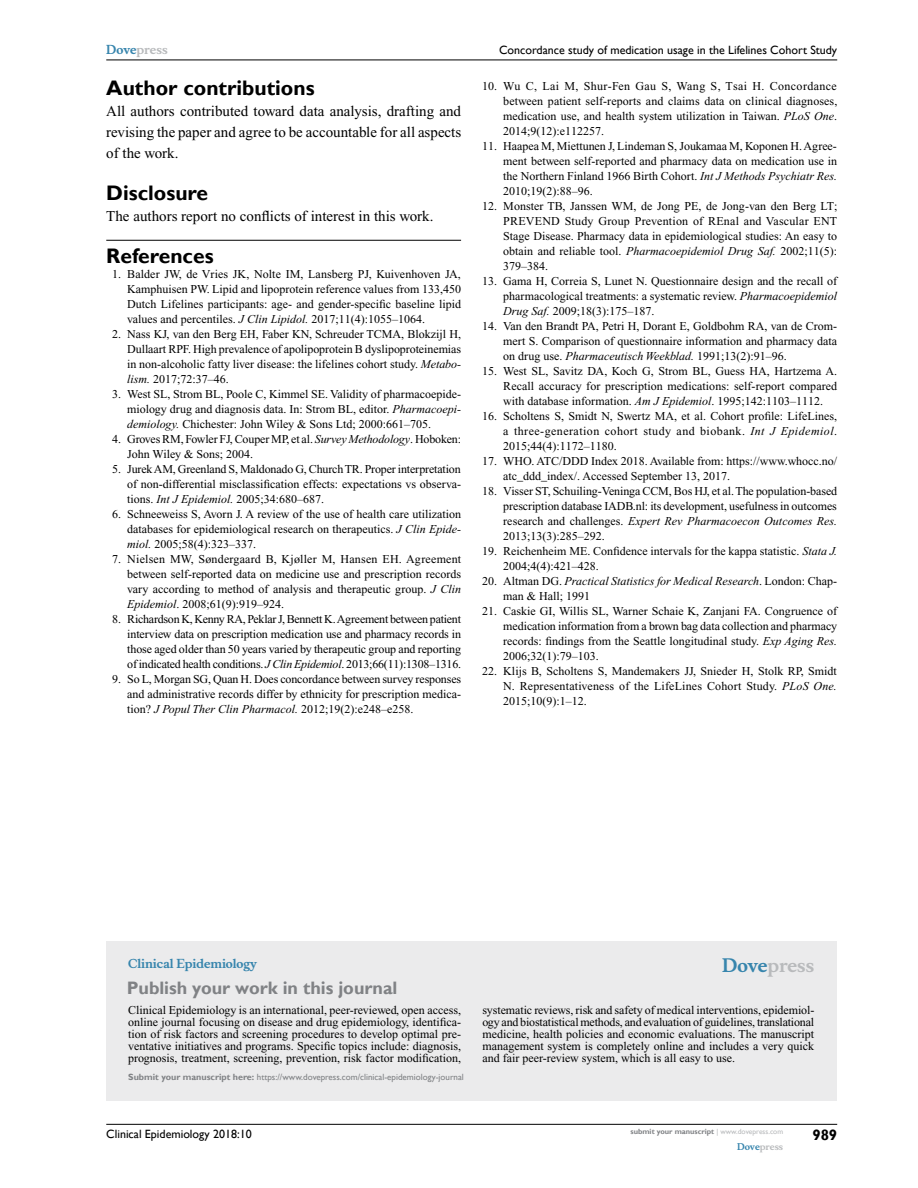
<style>
.page{position:relative;width:918px;height:1188px;background:#fff}
.page>*{position:absolute;margin:0;border:0;box-sizing:border-box;transform-origin:0 0}
.t1{font:700 21px "Gill Sans";color:#000}
.t2{font:700 18px "Gill Sans";color:#808285}
.t3{font:700 18px "Musee";color:#b8babc}
.t4{font:15px/21px "Times New Roman";color:#000;text-align:justify}
.t5{font:700 15px "Gill Sans";color:#000}
.t6{font:12px/15px "Times New Roman";color:#000;text-align:justify}
.t7{font:12px "Gill Sans";color:#000}
.t8{font:700 12px "Musee";color:#3785ad}
.t9{font:700 12px "Musee";color:#b8babc}
.t10{font:9px "Gill Sans";color:#808285}
.t11{font:700 9px "Musee";color:#b8babc}
.t12{font:700 7.5px "Gill Sans";color:#808285}
.s1{color:#3785ad}
.s2{font-style:italic}
.s3{font-weight:700}
.s4{font-weight:400;color:#b8babc}
</style>
<div class="page">
<div style="left:106px;top:941px;width:731px;height:159px;background:#ebebec"></div>
<hr style="left:106px;top:1124px;width:731px;height:1px;background:#000">
<hr style="left:106px;top:60px;width:731px;height:1px;background:#000">
<hr style="left:106px;top:240px;width:355px;height:1px;background:#000">
<p class="t9" style="left:106px;top:43px;width:63px"><span class="s1">Dove</span>press</p>
<h1 class="t1" style="left:106px;top:76px;width:210px">Author contributions</h1>
<p class="t4" style="left:106px;top:101px;width:357px">All authors contributed toward data analysis, drafting and revising the paper and agree to be accountable for all aspects of the work.</p>
<h1 class="t1" style="left:106px;top:181px;width:103px">Disclosure</h1>
<p class="t4" style="left:106px;top:206px;width:329px">The authors report no conflicts of interest in this work.</p>
<h1 class="t1" style="left:106px;top:244px;width:109px">References</h1>
<p class="t6" style="left:127px;top:267px;width:335px;text-indent:-15px">1. Balder JW, de Vries JK, Nolte IM, Lansberg PJ, Kuivenhoven JA, Kamphuisen PW. Lipid and lipoprotein reference values from 133,450<br>Dutch Lifelines participants: age- and gender-specific baseline lipid values and percentiles. <span class="s2">J Clin Lipidol.</span> 2017;11(4):1055–1064.</p>
<p class="t6" style="left:127px;top:327px;width:335px;text-indent:-15px">2. Nass KJ, van den Berg EH, Faber KN, Schreuder TCMA, Blokzijl H, Dullaart RPF. High prevalence of apolipoprotein B dyslipoproteinemias in non-alcoholic fatty liver disease: the lifelines cohort study. <span class="s2">Metabo&shy;lism.</span> 2017;72:37–46.</p>
<p class="t6" style="left:127px;top:387px;width:335px;text-indent:-15px">3. West SL, Strom BL, Poole C, Kimmel SE. Validity of pharmacoepide&shy;miology drug and diagnosis data. In: Strom BL, editor. <span class="s2">Pharmacoepi&shy;demiology.</span> Chichester: John Wiley &amp; Sons Ltd; 2000:661–705.</p>
<p class="t6" style="left:127px;top:432px;width:335px;text-indent:-15px">4. Groves RM, Fowler FJ, Couper MP, et al. <span class="s2">Survey Methodology</span>. Hoboken:<br>John Wiley &amp; Sons; 2004.</p>
<p class="t6" style="left:127px;top:462px;width:335px;text-indent:-15px">5. Jurek AM, Greenland S, Maldonado G, Church TR. Proper interpretation of non-differential misclassification effects: expectations vs observa&shy;tions. <span class="s2">Int J Epidemiol.</span> 2005;34:680–687.</p>
<p class="t6" style="left:127px;top:507px;width:335px;text-indent:-15px">6. Schneeweiss S, Avorn J. A review of the use of health care utilization databases for epidemiological research on therapeutics. <span class="s2">J Clin Epide&shy;miol.</span> 2005;58(4):323–337.</p>
<p class="t6" style="left:127px;top:552px;width:336px;text-indent:-15px">7. Nielsen MW, Søndergaard B, Kjøller M, Hansen EH. Agreement between self-reported data on medicine use and prescription records vary according to method of analysis and therapeutic group. <span class="s2">J Clin Epidemiol</span>. 2008;61(9):919–924.</p>
<p class="t6" style="left:127px;top:612px;width:335px;text-indent:-15px">8. Richardson K, Kenny RA, Peklar J, Bennett K. Agreement between patient interview data on prescription medication use and pharmacy records in those aged older than 50 years varied by therapeutic group and reporting of indicated health conditions. <span class="s2">J Clin Epidemiol</span>. 2013;66(11):1308–1316.</p>
<p class="t6" style="left:127px;top:672px;width:335px;text-indent:-15px">9. So L, Morgan SG, Quan H. Does concordance between survey responses and administrative records differ by ethnicity for prescription medica&shy;tion? <span class="s2">J Popul Ther Clin Pharmacol.</span> 2012;19(2):e248–e258.</p>
<p class="t7" style="left:499px;top:43px;width:340px">Concordance study of medication usage in the Lifelines Cohort Study</p>
<p class="t6" style="left:503px;top:79px;width:336px;text-indent:-21px">10. Wu C, Lai M, Shur-Fen Gau S, Wang S, Tsai H. Concordance between patient self-reports and claims data on clinical diagnoses, medication use, and health system utilization in Taiwan. <span class="s2">PLoS One</span>.<br>2014;9(12):e112257.</p>
<p class="t6" style="left:503px;top:139px;width:335px;text-indent:-21px">11. Haapea M, Miettunen J, Lindeman S, Joukamaa M, Koponen H. Agree&shy;ment between self-reported and pharmacy data on medication use in the Northern Finland 1966 Birth Cohort. <span class="s2">Int J Methods Psychiatr Res.<br></span>2010;19(2):88–96.</p>
<p class="t6" style="left:503px;top:199px;width:336px;text-indent:-21px">12. Monster TB, Janssen WM, de Jong PE, de Jong-van den Berg LT; PREVEND Study Group Prevention of REnal and Vascular ENT Stage Disease. Pharmacy data in epidemiological studies: An easy to obtain and reliable tool. <span class="s2">Pharmacoepidemiol Drug Saf.</span> 2002;11(5):<br>379–384.</p>
<p class="t6" style="left:503px;top:274px;width:335px;text-indent:-21px">13. Gama H, Correia S, Lunet N. Questionnaire design and the recall of pharmacological treatments: a systematic review. <span class="s2">Pharmacoepidemiol Drug Saf.</span> 2009;18(3):175–187.</p>
<p class="t6" style="left:503px;top:319px;width:335px;text-indent:-21px">14. Van den Brandt PA, Petri H, Dorant E, Goldbohm RA, van de Crom&shy;mert S. Comparison of questionnaire information and pharmacy data on drug use. <span class="s2">Pharmaceutisch Weekblad.</span> 1991;13(2):91–96.</p>
<p class="t6" style="left:503px;top:364px;width:335px;text-indent:-21px">15. West SL, Savitz DA, Koch G, Strom BL, Guess HA, Hartzema A.<br>Recall accuracy for prescription medications: self-report compared with database information. <span class="s2">Am J Epidemiol</span>. 1995;142:1103–1112.</p>
<p class="t6" style="left:503px;top:409px;width:335px;text-indent:-21px">16. Scholtens S, Smidt N, Swertz MA, et al. Cohort profile: LifeLines, a three-generation cohort study and biobank. <span class="s2">Int J Epidemiol</span>.<br>2015;44(4):1172–1180.</p>
<p class="t6" style="left:503px;top:454px;width:335px;text-indent:-21px">17. WHO. ATC/DDD Index 2018. Available from: https://www.whocc.no/ atc_ddd_index/. Accessed September 13, 2017.</p>
<p class="t6" style="left:503px;top:484px;width:335px;text-indent:-21px">18. Visser ST, Schuiling-Veninga CCM, Bos HJ, et al. The population-based prescription database IADB.nl: its development, usefulness in outcomes research and challenges. <span class="s2">Expert Rev Pharmacoecon Outcomes Res.<br></span>2013;13(3):285–292.</p>
<p class="t6" style="left:503px;top:544px;width:335px;text-indent:-21px">19. Reichenheim ME. Confidence intervals for the kappa statistic. <span class="s2">Stata J.<br></span>2004;4(4):421–428.</p>
<p class="t6" style="left:503px;top:574px;width:335px;text-indent:-21px">20. Altman DG. <span class="s2">Practical Statistics for Medical Research</span>. London: Chap&shy;man &amp; Hall; 1991</p>
<p class="t6" style="left:503px;top:604px;width:335px;text-indent:-21px">21. Caskie GI, Willis SL, Warner Schaie K, Zanjani FA. Congruence of medication information from a brown bag data collection and pharmacy records: findings from the Seattle longitudinal study. <span class="s2">Exp Aging Res.<br></span>2006;32(1):79–103.</p>
<p class="t6" style="left:503px;top:664px;width:335px;text-indent:-21px">22. Klijs B, Scholtens S, Mandemakers JJ, Snieder H, Stolk RP, Smidt N. Representativeness of the LifeLines Cohort Study. <span class="s2">PLoS One.<br></span>2015;10(9):1–12.</p>
<p class="t8" style="left:128px;top:956px;width:130px">Clinical Epidemiology</p>
<h2 class="t2" style="left:127px;top:977px;width:272px">Publish your work in this journal</h2>
<h2 class="t3" style="left:722px;top:955px;width:94px"><span class="s1">Dove</span>press</h2>
<p class="t6" style="left:128px;top:1004px;width:334px;line-height:12px">Clinical Epidemiology is an international, peer-reviewed, open access, online journal focusing on disease and drug epidemiology, identifica&shy;tion of risk factors and screening procedures to develop optimal pre&shy;ventative initiatives and programs. Specific topics include: diagnosis, prognosis, treatment, screening, prevention, risk factor modification,</p>
<p class="t6" style="left:482px;top:1004px;width:334px;line-height:12px">systematic reviews, risk and safety of medical interventions, epidemiol&shy;ogy and biostatistical methods, and evaluation of guidelines, translational medicine, health policies and economic evaluations. The manuscript management system is completely online and includes a very quick and fair peer-review system, which is all easy to use.</p>
<p class="t10" style="left:128px;top:1072px;width:337px"><span class="s3">Submit your manuscript here:</span> https://www.dovepress.com/clinical-epidemiology-journal</p>
<p class="t7" style="left:106px;top:1127px;width:147px">Clinical Epidemiology 2018:10</p>
<p class="t12" style="left:631px;top:1127px;width:154px">submit your manuscript <span class="s4">| www.dovepress.com</span></p>
<p class="t11" style="left:737px;top:1141px;width:48px"><span class="s1">Dove</span>press</p>
<p class="t5" style="left:812px;top:1126px;width:26px">989</p>
</div>
